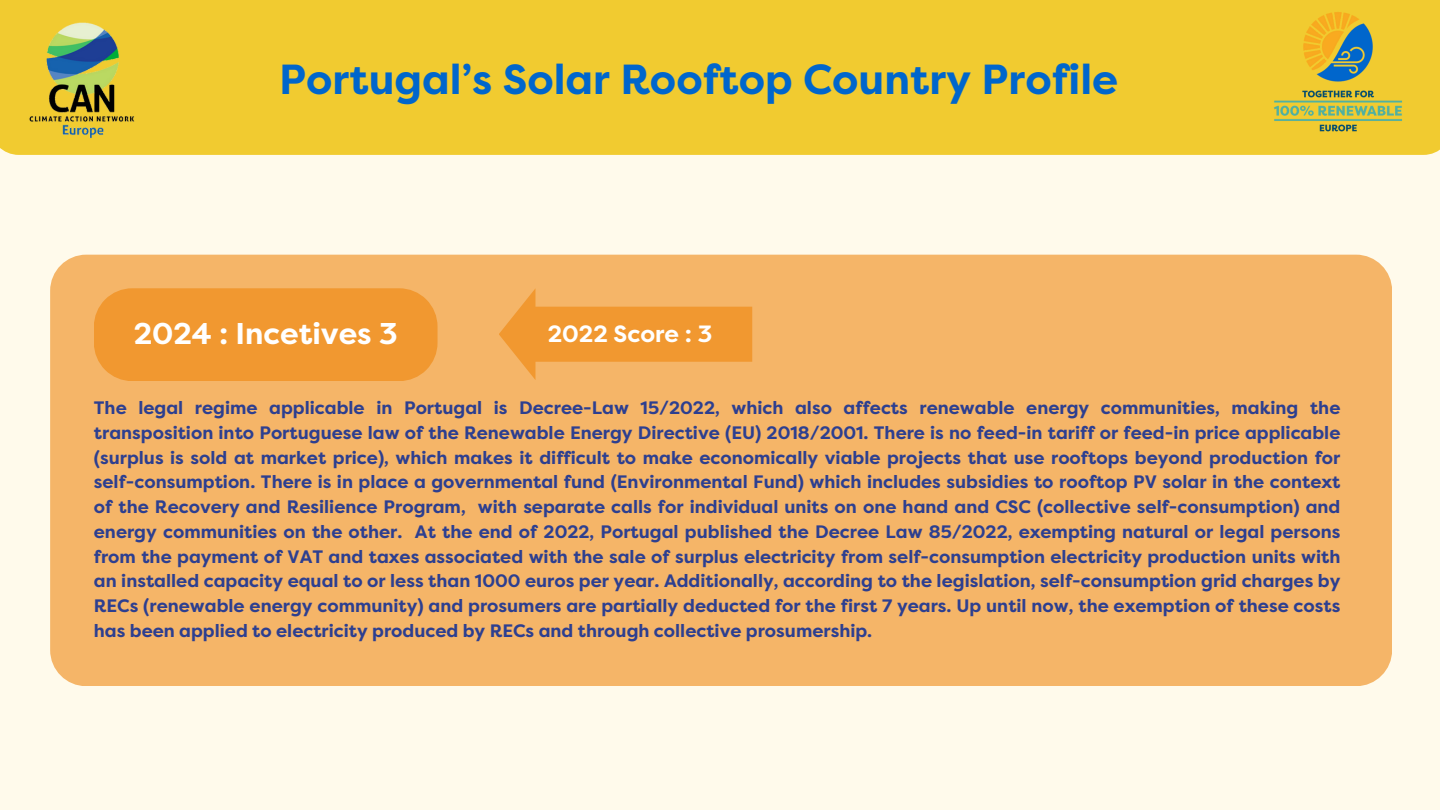
<style>
.page{position:relative;width:1440px;height:810px;background:#fffaeb}
.page>*{position:absolute;margin:0;border:0;box-sizing:border-box;transform-origin:0 0}
.t1{font:700 42px "Filson Pro";color:#06c}
.t2{font:700 30px "Filson Pro";color:#fff}
.t3{font:700 23.5px "Filson Pro";color:#fff}
.t4{font:700 18px/24.8px "Filson Pro";color:#2d3f90;text-align:justify}
</style>
<div class="page">
<div style="left:0;top:0;width:1440px;height:155px;background:#f1cb30"></div>
<img style="left:26px;top:19px;width:110px;height:124px">
<div style="left:50px;top:255px;width:1342px;height:431px;background:#f5b568;border-radius:36px"></div>
<img style="left:1264px;top:7px;width:147px;height:129px">
<div style="left:94px;top:288px;width:344px;height:93px;background:#f19830"></div>
<svg style="left:499px;top:288px;width:253px;height:92px"></svg>
<p class="t1" style="left:279px;top:55px;width:840px">Portugal’s Solar Rooftop Country Profile</p>
<p class="t2" style="left:134px;top:316px;width:265px">2024 : Incetives 3</p>
<h2 class="t3" style="left:548px;top:320px;width:166px">2022 Score : 3</h2>
<h3 class="t4" style="left:94px;top:396px;width:1248px">The legal regime applicable in Portugal is Decree-Law 15/2022, which also affects renewable energy communities, making the transposition into Portuguese law of the Renewable Energy Directive (EU) 2018/2001. There is no feed-in tariff or feed-in price applicable (surplus is sold at market price), which makes it difficult to make economically viable projects that use rooftops beyond production for self-consumption. There is in place a governmental fund (Environmental Fund) which includes subsidies to rooftop PV solar in the context of the Recovery and Resilience Program, with separate calls for individual units on one hand and CSC (collective self-consumption) and energy communities on the other. At the end of 2022, Portugal published the Decree Law 85/2022, exempting natural or legal persons from the payment of VAT and taxes associated with the sale of surplus electricity from self-consumption electricity production units with an installed capacity equal to or less than 1000 euros per year. Additionally, according to the legislation, self-consumption grid charges by RECs (renewable energy community) and prosumers are partially deducted for the first 7 years. Up until now, the exemption of these costs has been applied to electricity produced by RECs and through collective prosumership.</h3>
</div>
